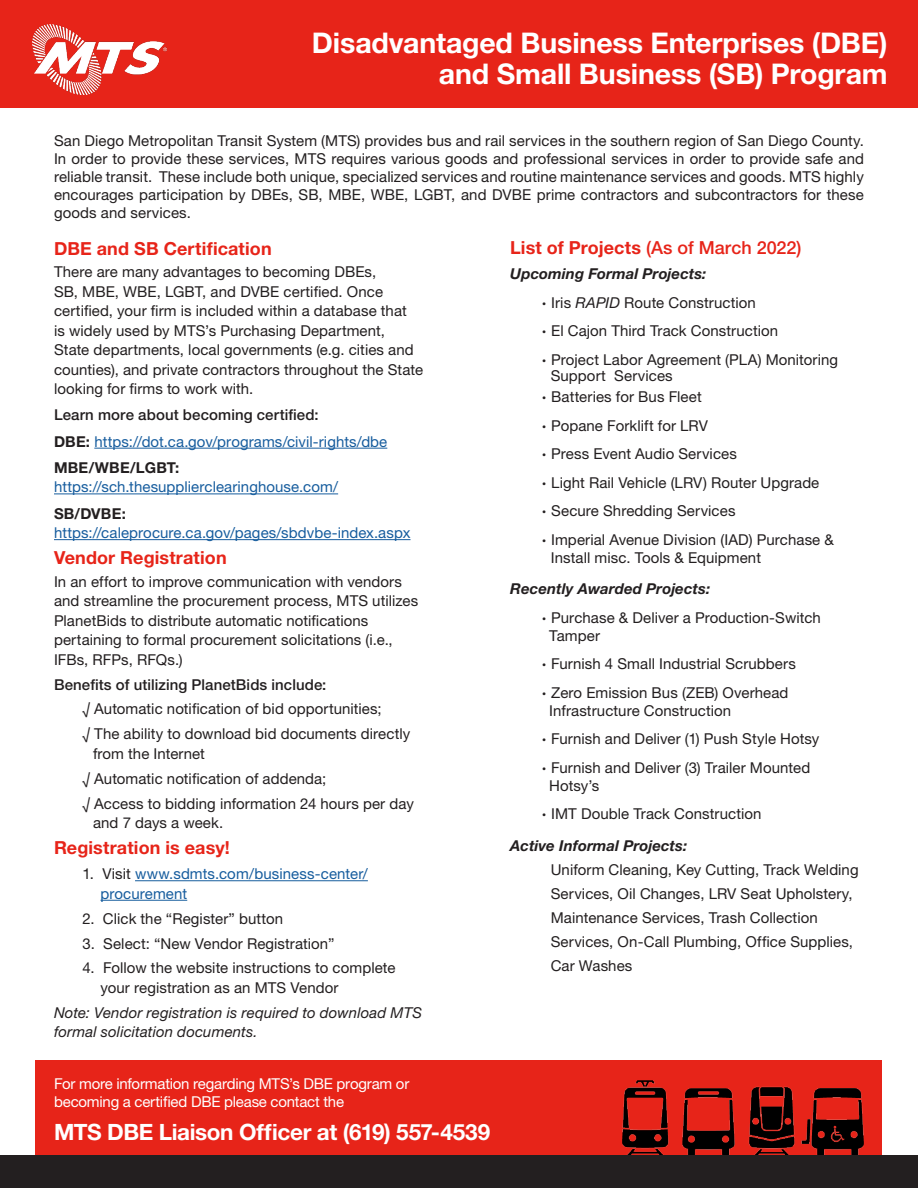
<style>
.page{position:relative;width:918px;height:1188px;background:#fff}
.page>*{position:absolute;margin:0;border:0;box-sizing:border-box;transform-origin:0 0}
.t1{font:700 28.5px "Helvetica Neue LT Std";letter-spacing:-.005em;color:#fff}
.t2{font:700 22.5px "Helvetica Neue LT Std";letter-spacing:-.015em;color:#fff}
.t3{font:700 18px "Helvetica Neue LT Std";letter-spacing:.005em;color:#e72419}
.t4{font:500 18px "Helvetica Neue LT Std";color:#e72419}
.t5{font:15px/19.5px "Helvetica Neue LT Std";letter-spacing:.005em;color:#231f20}
.t6{font:15px/19.5px "Helvetica Neue LT Std";letter-spacing:.005em;color:#175d9e}
.t7{font:15px "Helvetica Neue LT Std";letter-spacing:-.015em;color:#fff}
.t8{font:italic 15px/19.5px "Helvetica Neue LT Std";letter-spacing:.01em;color:#231f20}
.t9{font:italic 700 15px "Helvetica Neue LT Std";letter-spacing:.005em;color:#231f20}
.t10{font:500 15px "Helvetica Neue LT Std";letter-spacing:.005em;color:#231f20}
.t11{font:700 15px "Helvetica Neue LT Std";letter-spacing:.015em;color:#231f20}
.s1{font-weight:700}
.s2{font-weight:800;font-style:italic}
.s3{font-style:italic}
.s4{font-weight:700;color:#231f20}
.s5{color:#231f20}
</style>
<div class="page">
<div style="left:36px;top:1061px;width:846px;height:101px;background:#e72419"></div>
<div style="left:0;top:0;width:918px;height:107px;background:#e72419"></div>
<img style="left:32px;top:24px;width:134px;height:70px">
<img style="left:622px;top:1080px;width:242px;height:76px">
<hr style="left:94px;top:448px;width:293px;height:1px;background:#175d9e">
<hr style="left:54px;top:494px;width:284px;height:1px;background:#175d9e">
<hr style="left:54px;top:539px;width:357px;height:1px;background:#175d9e">
<hr style="left:135px;top:880px;width:233px;height:1px;background:#175d9e">
<hr style="left:100px;top:900px;width:87px;height:1px;background:#175d9e">
<div style="left:0;top:1156px;width:918px;height:32px;background:#231f20"></div>
<p class="t1" style="left:312px;top:25px;width:577px">Disadvantaged Business Enterprises (DBE)</p>
<p class="t1" style="left:439px;top:57px;width:450px">and Small Business (SB) Program</p>
<p class="t5" style="left:54px;top:131px;width:812px;line-height:18px;text-align:justify">San Diego Metropolitan Transit System (MTS) provides bus and rail services in the southern region of San Diego County.<br>In order to provide these services, MTS requires various goods and professional services in order to provide safe and reliable transit. These include both unique, specialized services and routine maintenance services and goods. MTS highly encourages participation by DBEs, SB, MBE, WBE, LGBT, and DVBE prime contractors and subcontractors for these goods and services.</p>
<p class="t4" style="left:510px;top:237px;width:293px"><span class="s1">List of Projects</span> (As of March 2022)</p>
<p class="t9" style="left:510px;top:265px;width:198px">Upcoming Formal Projects:</p>
<p class="t5" style="left:542px;top:292px;width:216px"><span class="s2">∙</span> Iris <span class="s3">RAPID</span> Route Construction</p>
<p class="t5" style="left:542px;top:321px;width:238px"><span class="s2">∙</span> El Cajon Third Track Construction</p>
<p class="t5" style="left:551px;top:351px;width:289px;line-height:16.5px;text-indent:-9px"><span class="s2">∙</span> Project Labor Agreement (PLA) Monitoring<br>Support Services</p>
<p class="t5" style="left:542px;top:387px;width:161px"><span class="s2">∙</span> Batteries for Bus Fleet</p>
<p class="t5" style="left:542px;top:415px;width:168px"><span class="s2">∙</span> Popane Forklift for LRV</p>
<p class="t5" style="left:542px;top:444px;width:197px"><span class="s2">∙</span> Press Event Audio Services</p>
<p class="t5" style="left:542px;top:472px;width:279px"><span class="s2">∙</span> Light Rail Vehicle (LRV) Router Upgrade</p>
<p class="t5" style="left:542px;top:501px;width:195px"><span class="s2">∙</span> Secure Shredding Services</p>
<p class="t5" style="left:551px;top:530px;width:285px;line-height:18px;text-indent:-9px"><span class="s2">∙</span> Imperial Avenue Division (IAD) Purchase &amp;<br>Install misc. Tools &amp; Equipment</p>
<p class="t9" style="left:510px;top:580px;width:201px">Recently Awarded Projects:</p>
<p class="t5" style="left:549px;top:608px;width:273px;line-height:18px;text-indent:-8px"><span class="s2">∙</span> Purchase &amp; Deliver a Production-Switch<br>Tamper</p>
<p class="t5" style="left:542px;top:654px;width:256px"><span class="s2">∙</span> Furnish 4 Small Industrial Scrubbers</p>
<p class="t5" style="left:549px;top:683px;width:241px;line-height:18px;text-indent:-8px"><span class="s2">∙</span> Zero Emission Bus (ZEB) Overhead<br>Infrastructure Construction</p>
<p class="t5" style="left:542px;top:729px;width:279px"><span class="s2">∙</span> Furnish and Deliver (1) Push Style Hotsy</p>
<p class="t5" style="left:549px;top:758px;width:262px;line-height:18px;text-indent:-8px"><span class="s2">∙</span> Furnish and Deliver (3) Trailer Mounted<br>Hotsy’s</p>
<p class="t5" style="left:542px;top:804px;width:221px"><span class="s2">∙</span> IMT Double Track Construction</p>
<p class="t9" style="left:510px;top:836px;width:179px">Active Informal Projects:</p>
<p class="t5" style="left:551px;top:857px;width:309px;line-height:24px">Uniform Cleaning, Key Cutting, Track Welding Services, Oil Changes, LRV Seat Upholstery, Maintenance Services, Trash Collection Services, On-Call Plumbing, Office Supplies, Car Washes</p>
<p class="t3" style="left:54px;top:237px;width:219px">DBE and SB Certification</p>
<p class="t5" style="left:54px;top:262px;width:371px">There are many advantages to becoming DBEs,<br>SB, MBE, WBE, LGBT, and DVBE certified. Once certified, your firm is included within a database that<br>is widely used by MTS’s Purchasing Department, State departments, local governments (e.g. cities and counties), and private contractors throughout the State looking for firms to work with.</p>
<p class="t10" style="left:54px;top:406px;width:266px">Learn more about becoming certified:</p>
<p class="t6" style="left:54px;top:431px;width:335px"><span class="s4">DBE:</span> https://dot.ca.gov/programs/civil-rights/dbe</p>
<p class="t11" style="left:54px;top:458px;width:127px">MBE/WBE/LGBT:</p>
<p class="t6" style="left:54px;top:477px;width:286px">https://sch.thesupplierclearinghouse.com/</p>
<p class="t11" style="left:54px;top:504px;width:73px">SB/DVBE:</p>
<p class="t6" style="left:54px;top:523px;width:358px">https://caleprocure.ca.gov/pages/sbdvbe-index.aspx</p>
<p class="t3" style="left:54px;top:547px;width:174px">Vendor Registration</p>
<p class="t5" style="left:54px;top:571px;width:366px">In an effort to improve communication with vendors and streamline the procurement process, MTS utilizes PlanetBids to distribute automatic notifications pertaining to formal procurement solicitations (i.e., IFBs, RFPs, RFQs.)</p>
<p class="t10" style="left:54px;top:675px;width:274px">Benefits of utilizing PlanetBids include:</p>
<p class="t5" style="left:82px;top:699px;width:301px">√ Automatic notification of bid opportunities;</p>
<p class="t5" style="left:93px;top:724px;width:319px;text-indent:-10px">√ The ability to download bid documents directly from the Internet</p>
<p class="t5" style="left:82px;top:768px;width:245px">√ Automatic notification of addenda;</p>
<p class="t5" style="left:93px;top:793px;width:322px;text-indent:-10px">√ Access to bidding information 24 hours per day and 7 days a week.</p>
<p class="t3" style="left:54px;top:837px;width:177px">Registration is easy!</p>
<p class="t6" style="left:100px;top:864px;width:269px;text-indent:-18px"><span class="s5">1. Visit</span> www.sdmts.com/business-center/ procurement</p>
<p class="t5" style="left:82px;top:908px;width:202px">2. Click the “Register” button</p>
<p class="t5" style="left:82px;top:933px;width:253px">3. Select: “New Vendor Registration”</p>
<p class="t5" style="left:100px;top:958px;width:296px;text-indent:-18px">4. Follow the website instructions to complete your registration as an MTS Vendor</p>
<p class="t8" style="left:54px;top:1002px;width:370px">Note: Vendor registration is required to download MTS formal solicitation documents.</p>
<p class="t7" style="left:54px;top:1075px;width:357px">For more information regarding MTS’s DBE program or</p>
<p class="t7" style="left:54px;top:1093px;width:292px">becoming a certified DBE please contact the</p>
<p class="t2" style="left:54px;top:1118px;width:438px">MTS DBE Liaison Officer at (619) 557-4539</p>
</div>
